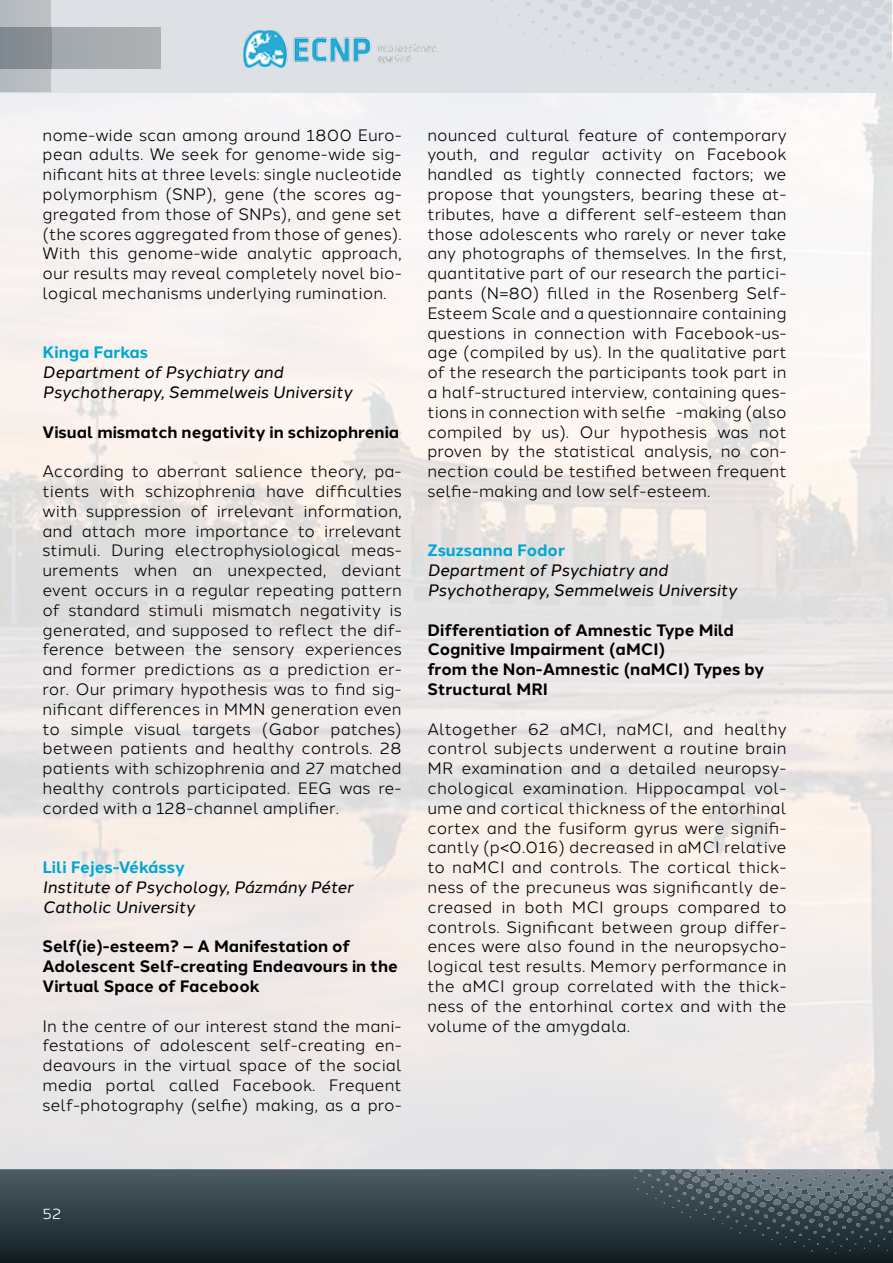
<style>
.page{position:relative;width:893px;height:1263px;background:#fff}
.page>*{position:absolute;margin:0;border:0;box-sizing:border-box;transform-origin:0 0}
.t1{font:16.5px/19.8px "Halcom";color:#000;text-align:justify}
.t2{font:700 16.5px/19.8px "Halcom";color:#000}
.t3{font:italic 16.5px/19.8px "Halcom";color:#000}
.t4{font:700 16.5px "Halcom";color:#00a7d4}
.t5{font:15px "Halcom";color:#fff}
</style>
<div class="page">
<svg style="left:0;top:1169px;width:893px;height:94px;background:#303d44"></svg>
<svg style="left:718px;top:1170px;width:165px;height:25px;background:#6a767e"></svg>
<div style="left:0;top:0;width:892px;height:92px;background:#dde1e6"></div>
<div style="left:0;top:0;width:51px;height:92px;background:#b8bdc2"></div>
<div style="left:51px;top:28px;width:110px;height:40px;background:#a8adb0"></div>
<div style="left:0;top:28px;width:51px;height:40px;background:#848d93"></div>
<svg style="left:491px;top:0;width:402px;height:94px"></svg>
<img style="left:243px;top:30px;width:193px;height:38px">
<p class="t1" style="left:43px;top:123px;width:361px">nome-wide scan among around 1800 Euro&shy;pean adults. We seek for genome-wide sig&shy;nificant hits at three levels: single nucleotide polymorphism (SNP), gene (the scores ag&shy;gregated from those of SNPs), and gene set (the scores aggregated from those of genes).<br>With this genome-wide analytic approach, our results may reveal completely novel bio&shy;logical mechanisms underlying rumination.</p>
<p class="t4" style="left:43px;top:339px;width:107px">Kinga Farkas</p>
<p class="t3" style="left:43px;top:361px;width:311px">Department of Psychiatry and<br>Psychotherapy, Semmelweis University</p>
<p class="t2" style="left:43px;top:421px;width:358px">Visual mismatch negativity in schizophrenia</p>
<p class="t1" style="left:43px;top:460px;width:361px">According to aberrant salience theory, pa&shy;tients with schizophrenia have difficulties with suppression of irrelevant information, and attach more importance to irrelevant stimuli. During electrophysiological meas&shy;urements when an unexpected, deviant event occurs in a regular repeating pattern of standard stimuli mismatch negativity is generated, and supposed to reflect the dif&shy;ference between the sensory experiences and former predictions as a prediction er&shy;ror. Our primary hypothesis was to find sig&shy;nificant differences in MMN generation even to simple visual targets (Gabor patches) between patients and healthy controls. 28 patients with schizophrenia and 27 matched healthy controls participated. EEG was re&shy;corded with a 128-channel amplifier.</p>
<p class="t4" style="left:43px;top:854px;width:144px">Lili Fejes-Vékássy</p>
<p class="t3" style="left:43px;top:876px;width:312px">Institute of Psychology, Pázmány Péter<br>Catholic University</p>
<p class="t2" style="left:43px;top:935px;width:357px">Self(ie)-esteem? – A Manifestation of<br>Adolescent Self-creating Endeavours in the<br>Virtual Space of Facebook</p>
<p class="t1" style="left:43px;top:1014px;width:361px">In the centre of our interest stand the mani&shy;festations of adolescent self-creating en&shy;deavours in the virtual space of the social media portal called Facebook. Frequent self-photography (selfie) making, as a pro-</p>
<p class="t1" style="left:427px;top:123px;width:361px">nounced cultural feature of contemporary youth, and regular activity on Facebook handled as tightly connected factors; we propose that youngsters, bearing these at&shy;tributes, have a different self-esteem than those adolescents who rarely or never take any photographs of themselves. In the first, quantitative part of our research the partici&shy;pants (N=80) filled in the Rosenberg Self-Esteem Scale and a questionnaire containing questions in connection with Facebook-us&shy;age (compiled by us). In the qualitative part of the research the participants took part in a half-structured interview, containing ques&shy;tions in connection with selfie¬-making (also compiled by us). Our hypothesis was not proven by the statistical analysis, no con&shy;nection could be testified between frequent selfie-making and low self-esteem.</p>
<p class="t4" style="left:427px;top:537px;width:139px">Zsuzsanna Fodor</p>
<p class="t3" style="left:427px;top:559px;width:311px">Department of Psychiatry and<br>Psychotherapy, Semmelweis University</p>
<p class="t2" style="left:427px;top:619px;width:338px">Differentiation of Amnestic Type Mild<br>Cognitive Impairment (aMCI)<br>from the Non-Amnestic (naMCI) Types by<br>Structural MRI</p>
<p class="t1" style="left:427px;top:717px;width:361px">Altogether 62 aMCI, naMCI, and healthy control subjects underwent a routine brain MR examination and a detailed neuropsy&shy;chological examination. Hippocampal vol&shy;ume and cortical thickness of the entorhinal cortex and the fusiform gyrus were signifi&shy;cantly (p&lt;0.016) decreased in aMCI relative to naMCI and controls. The cortical thick&shy;ness of the precuneus was significantly de&shy;creased in both MCI groups compared to controls. Significant between group differ&shy;ences were also found in the neuropsycho&shy;logical test results. Memory performance in the aMCI group correlated with the thick&shy;ness of the entorhinal cortex and with the volume of the amygdala.</p>
<p class="t5" style="left:43px;top:1202px;width:20px">52</p>
</div>
